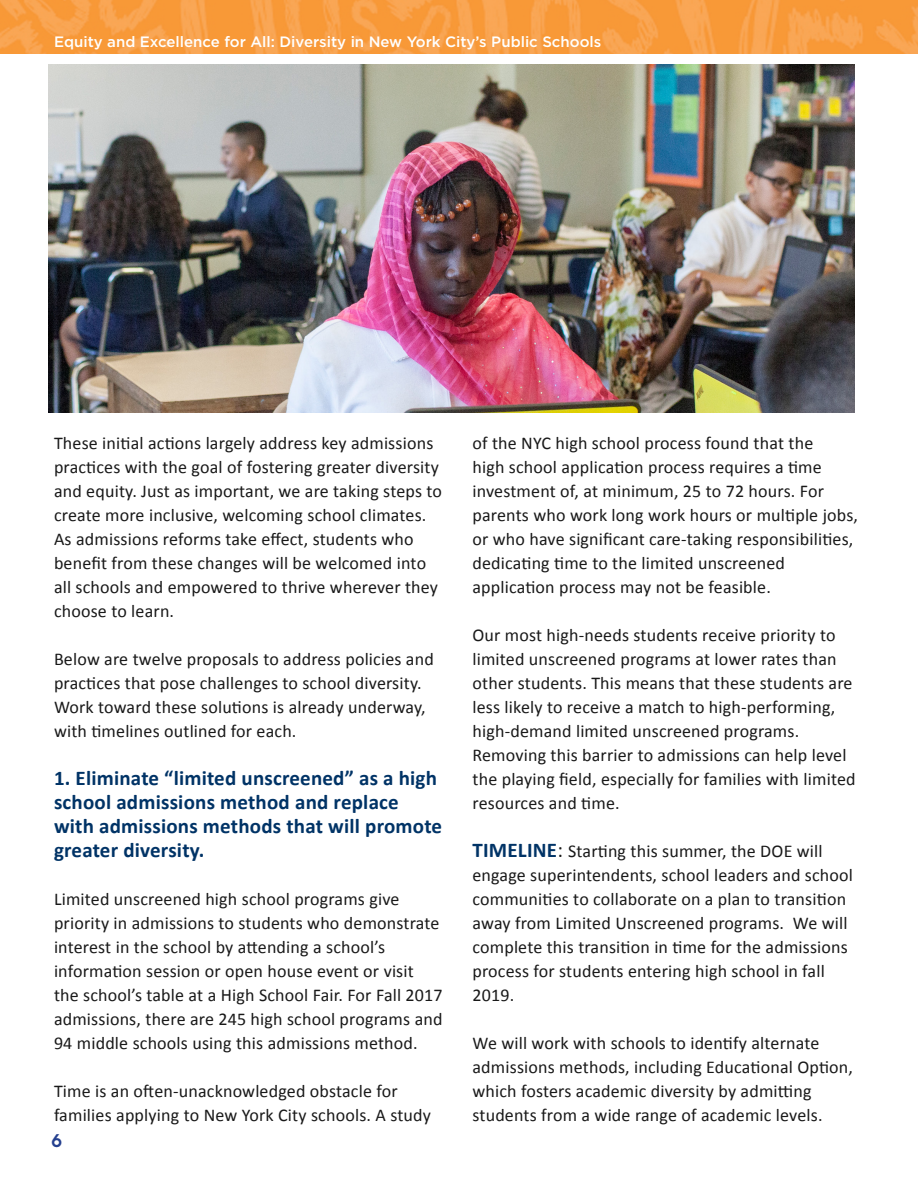
<style>
.page{position:relative;width:918px;height:1188px;background:#fff}
.page>*{position:absolute;margin:0;border:0;box-sizing:border-box;transform-origin:0 0}
.t1{font:700 21px/24px "Calibri";letter-spacing:.01em;color:#036}
.t2{font:18px/24px "Calibri";letter-spacing:.01em;color:#191919}
.t3{font:600 18px "Lubalin Graph Std";color:#25408f}
.t4{font:500 15px "Gotham";color:#fff}
.s1{font-weight:700;font-size:21px;color:#036}
.s2{font-size:21px}
</style>
<div class="page">
<img style="left:0;top:0;width:918px;height:54px">
<img style="left:49px;top:65px;width:806px;height:347px">
<p class="t4" style="left:54px;top:33px;width:549px">Equity and Excellence for All: Diversity in New York City’s Public Schools</p>
<p class="t2" style="left:54px;top:431px;width:386px">These initial actions largely address key admissions practices with the goal of fostering greater diversity</p>
<p class="t2" style="left:54px;top:479px;width:390px">and equity. Just as important, we are taking steps to create more inclusive, welcoming school climates.</p>
<p class="t2" style="left:54px;top:527px;width:374px">As admissions reforms take effect, students who benefit from these changes will be welcomed into</p>
<p class="t2" style="left:54px;top:575px;width:386px">all schools and empowered to thrive wherever they choose to learn.</p>
<p class="t2" style="left:54px;top:647px;width:381px">Below are twelve proposals to address policies and</p>
<p class="t2" style="left:54px;top:671px;width:373px">practices that pose challenges to school diversity.<br>Work toward these solutions is already underway, with timelines outlined for each.</p>
<h3 class="t1" style="left:54px;top:766px;width:390px">1. Eliminate “limited unscreened” as a high school admissions method and replace with admissions methods that will promote greater diversity.</h3>
<p class="t2" style="left:54px;top:887px;width:387px">Limited unscreened high school programs give priority in admissions to students who demonstrate</p>
<p class="t2" style="left:54px;top:935px;width:361px">interest in the school by attending a school’s information session or open house event or visit</p>
<p class="t2" style="left:54px;top:983px;width:390px">the school’s table at a High School Fair. For Fall 2017 admissions, there are 245 high school programs and</p>
<p class="t2" style="left:54px;top:1031px;width:365px">94 middle schools using this admissions method.</p>
<p class="t2" style="left:54px;top:1079px;width:345px">Time is an often-unacknowledged obstacle for</p>
<p class="t2" style="left:54px;top:1103px;width:379px">families applying to New York City schools. A study</p>
<p class="t3" style="left:51px;top:1129px;width:12px">6</p>
<p class="t2" style="left:472px;top:431px;width:342px">of the NYC high school process found that the</p>
<p class="t2" style="left:472px;top:455px;width:351px">high school application process requires a time</p>
<p class="t2" style="left:472px;top:479px;width:353px">investment of, at minimum, 25 to 72 hours. For</p>
<p class="t2" style="left:472px;top:503px;width:387px">parents who work long work hours or multiple jobs, or who have significant care-taking responsibilities, dedicating time to the limited unscreened application process may not be feasible.</p>
<p class="t2" style="left:472px;top:623px;width:382px">Our most high-needs students receive priority to limited unscreened programs at lower rates than other students. This means that these students are less likely to receive a match to high-performing, high-demand limited unscreened programs.</p>
<p class="t2" style="left:472px;top:743px;width:385px">Removing this barrier to admissions can help level the playing field, especially for families with limited resources and time.</p>
<p class="t2" style="left:472px;top:839px;width:352px"><span class="s1">TIMELINE</span><span class="s2">:</span> Starting this summer, the DOE will</p>
<p class="t2" style="left:472px;top:863px;width:382px">engage superintendents, school leaders and school</p>
<p class="t2" style="left:472px;top:887px;width:377px;text-align:justify">communities to collaborate on a plan to transition away from Limited Unscreened programs. We will complete this transition in time for the admissions</p>
<p class="t2" style="left:472px;top:959px;width:354px">process for students entering high school in fall</p>
<p class="t2" style="left:472px;top:983px;width:43px">2019.</p>
<p class="t2" style="left:472px;top:1031px;width:382px">We will work with schools to identify alternate admissions methods, including Educational Option, which fosters academic diversity by admitting</p>
<p class="t2" style="left:472px;top:1103px;width:352px">students from a wide range of academic levels.</p>
</div>
